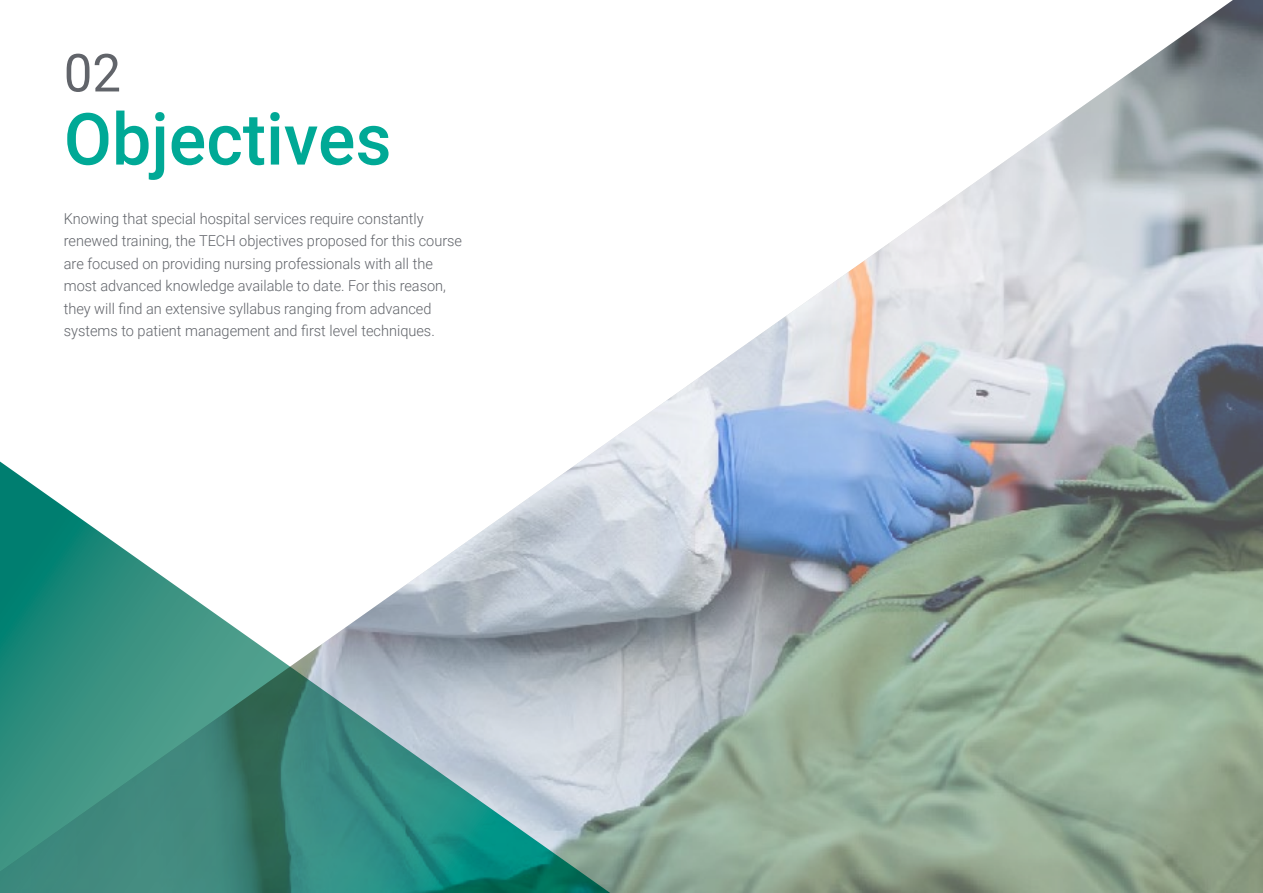
<style>
.page{position:relative;width:1263px;height:893px;background:#fff}
.page>*{position:absolute;margin:0;border:0;box-sizing:border-box;transform-origin:0 0}
.t1{font:500 72px "Roboto";color:#00a996}
.t2{font:52.5px "Roboto";color:#61646a}
.t3{font:300 15px/22.5px "Roboto";color:#61646a}
</style>
<div class="page">
<img style="left:602px;top:0;width:661px;height:893px">
<svg style="left:0;top:446px;width:640px;height:447px"></svg>
<h2 class="t2" style="left:64px;top:36px;width:59px">02</h2>
<h1 class="t1" style="left:64px;top:89px;width:329px">Objectives</h1>
<p class="t3" style="left:64px;top:207px;width:400px">Knowing that special hospital services require constantly renewed training, the TECH objectives proposed for this course are focused on providing nursing professionals with all the most advanced knowledge available to date. For this reason, they will find an extensive syllabus ranging from advanced systems to patient management and first level techniques.</p>
</div>
